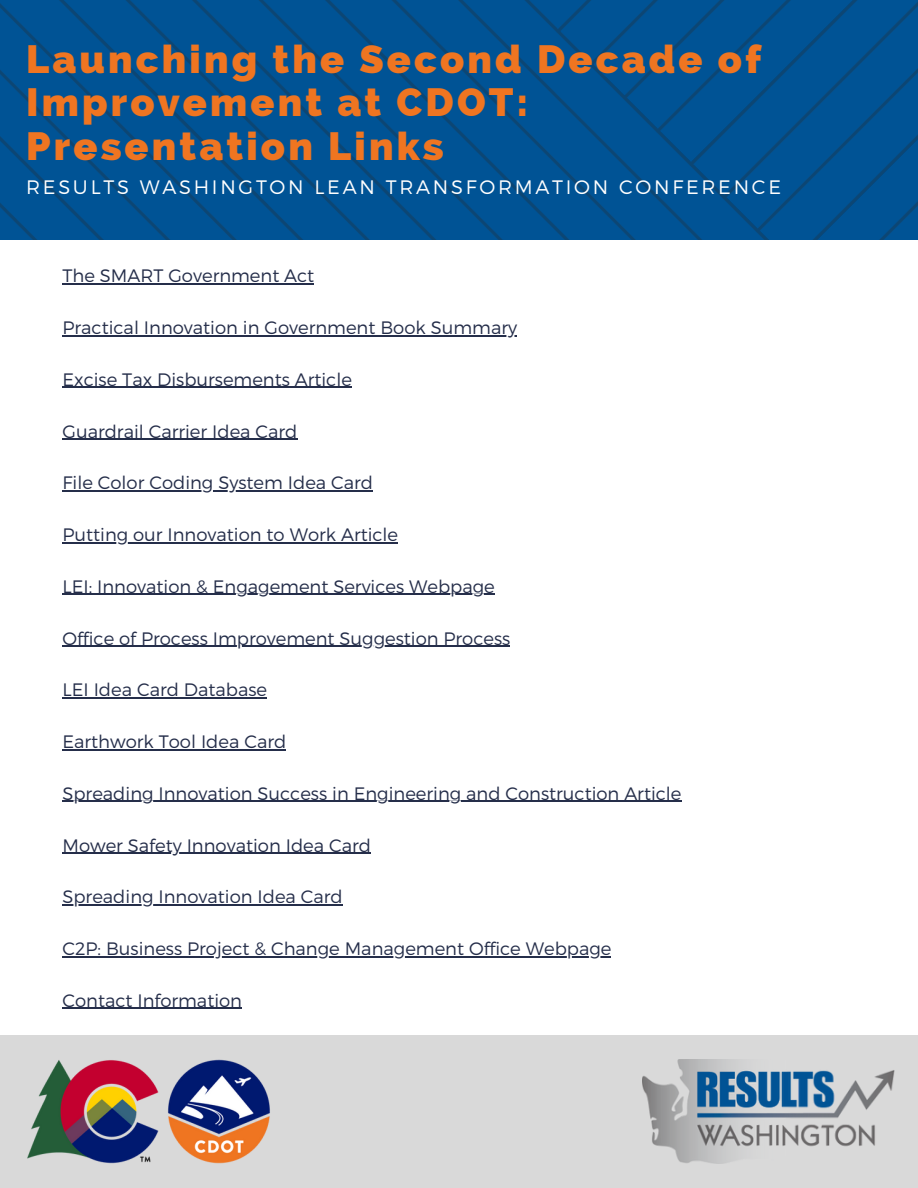
<style>
.page{position:relative;width:918px;height:1188px;background:#fff}
.page>*{position:absolute;margin:0;border:0;box-sizing:border-box;transform-origin:0 0}
.t1{font:800 39.6px/43.8px "Raleway";letter-spacing:.08em;color:#ef7521}
.t2{font:300 19.5px "Montserrat";letter-spacing:.14em;color:#fff}
.t3{font:300 18px "Montserrat";color:#252e4a}
</style>
<div class="page">
<img style="left:0;top:0;width:918px;height:240px">
<div style="left:0;top:929px;width:918px;height:259px;background:#d9d9d9"></div>
<div style="left:0;top:240px;width:918px;height:794px;background:#fff"></div>
<img style="left:27px;top:1060px;width:243px;height:103px">
<img style="left:643px;top:1060px;width:252px;height:103px">
<hr style="left:62px;top:283px;width:252px;height:2px;background:#252e4a">
<hr style="left:62px;top:335px;width:455px;height:1px;background:#252e4a">
<hr style="left:62px;top:387px;width:290px;height:1px;background:#252e4a">
<hr style="left:62px;top:439px;width:235px;height:1px;background:#252e4a">
<hr style="left:62px;top:490px;width:311px;height:2px;background:#252e4a">
<hr style="left:62px;top:542px;width:336px;height:1px;background:#252e4a">
<hr style="left:62px;top:594px;width:433px;height:1px;background:#252e4a">
<hr style="left:62px;top:646px;width:448px;height:1px;background:#252e4a">
<hr style="left:62px;top:697px;width:205px;height:2px;background:#252e4a">
<hr style="left:62px;top:749px;width:224px;height:1px;background:#252e4a">
<hr style="left:62px;top:801px;width:620px;height:1px;background:#252e4a">
<hr style="left:62px;top:853px;width:309px;height:1px;background:#252e4a">
<hr style="left:62px;top:904px;width:281px;height:2px;background:#252e4a">
<hr style="left:62px;top:956px;width:549px;height:1px;background:#252e4a">
<hr style="left:62px;top:1008px;width:180px;height:1px;background:#252e4a">
<h1 class="t1" style="left:26px;top:37px;width:737px">Launching the Second Decade of<br>Improvement at CDOT:<br>Presentation Links</h1>
<p class="t2" style="left:26px;top:175px;width:756px">RESULTS WASHINGTON LEAN TRANSFORMATION CONFERENCE</p>
<p class="t3" style="left:62px;top:264px;width:253px">The SMART Government Act</p>
<p class="t3" style="left:62px;top:316px;width:456px">Practical Innovation in Government Book Summary</p>
<p class="t3" style="left:62px;top:368px;width:291px">Excise Tax Disbursements Article</p>
<p class="t3" style="left:62px;top:419px;width:237px">Guardrail Carrier Idea Card</p>
<p class="t3" style="left:62px;top:471px;width:312px">File Color Coding System Idea Card</p>
<p class="t3" style="left:62px;top:523px;width:337px">Putting our Innovation to Work Article</p>
<p class="t3" style="left:62px;top:575px;width:434px">LEI: Innovation &amp; Engagement Services Webpage</p>
<p class="t3" style="left:62px;top:626px;width:449px">Office of Process Improvement Suggestion Process</p>
<p class="t3" style="left:62px;top:678px;width:206px">LEI Idea Card Database</p>
<p class="t3" style="left:62px;top:730px;width:225px">Earthwork Tool Idea Card</p>
<p class="t3" style="left:62px;top:782px;width:621px">Spreading Innovation Success in Engineering and Construction Article</p>
<p class="t3" style="left:62px;top:833px;width:310px">Mower Safety Innovation Idea Card</p>
<p class="t3" style="left:62px;top:885px;width:282px">Spreading Innovation Idea Card</p>
<p class="t3" style="left:62px;top:937px;width:550px">C2P: Business Project &amp; Change Management Office Webpage</p>
<p class="t3" style="left:62px;top:989px;width:181px">Contact Information</p>
</div>
